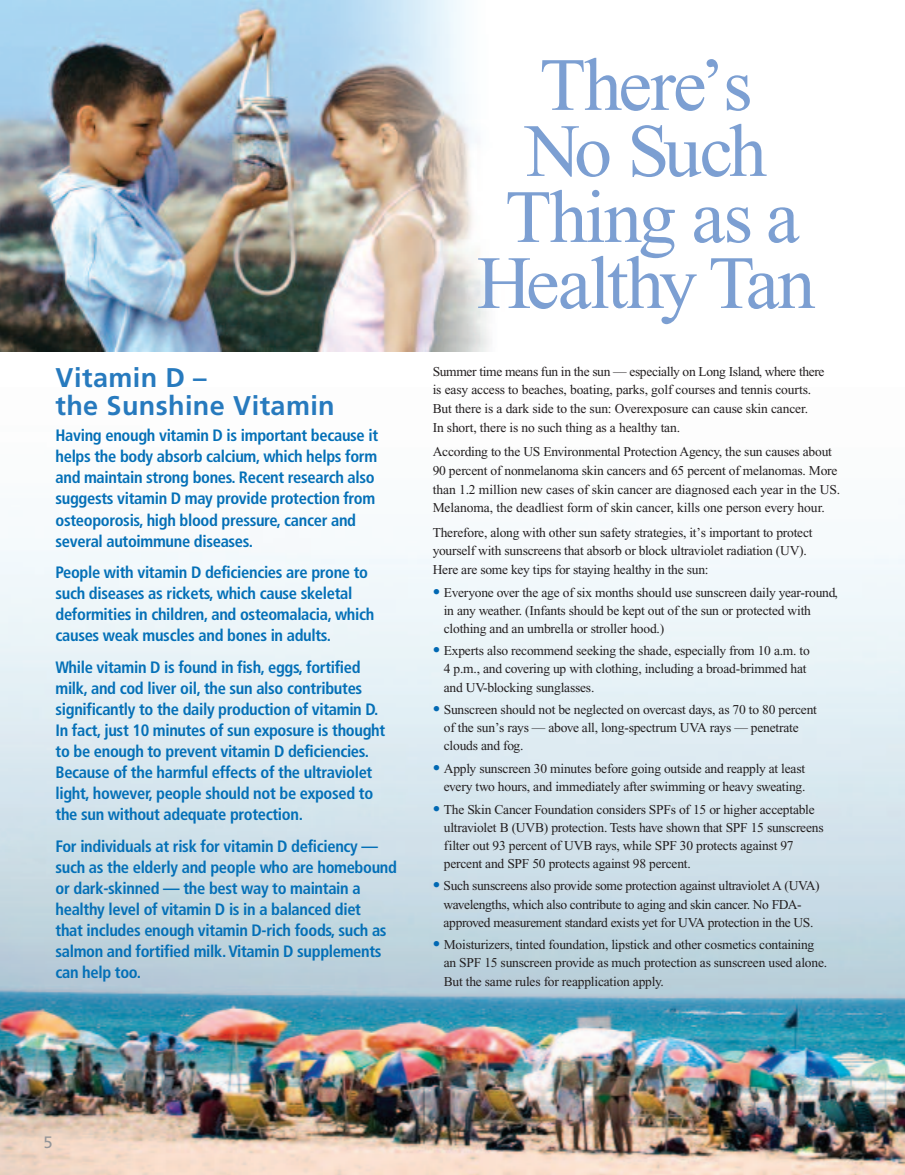
<style>
.page{position:relative;width:905px;height:1175px;background:#fff}
.page>*{position:absolute;margin:0;border:0;box-sizing:border-box;transform-origin:0 0}
.t1{font:75px/66px "Times New Roman";letter-spacing:-.03em;color:#7c9fd2;text-align:center}
.t2{font:700 27px/28.5px "Frutiger";letter-spacing:.015em;color:#277abe}
.t3{font:700 condensed 16.5px/21px "Frutiger";letter-spacing:-.02em;color:#0470b7}
.t4{font:16.5px "Frutiger";color:#939598}
.t5{font:13.5px/18.1px "Times New Roman";letter-spacing:-.015em;color:#231f20}
.s1{font-family:"Helvetica Neue LT Std";font-size:15px;color:#0168b3}
</style>
<div class="page">
<img style="left:0;top:550px;width:904px;height:624px">
<img style="left:0;top:0;width:489px;height:352px">
<h2 class="t2" style="left:56px;top:365px;width:281px">Vitamin D –<br>the Sunshine Vitamin</h2>
<p class="t3" style="left:56px;top:426px;width:324px">Having enough vitamin D is important because it helps the body absorb calcium, which helps form and maintain strong bones. Recent research also suggests vitamin D may provide protection from osteoporosis, high blood pressure, cancer and several autoimmune diseases.</p>
<p class="t3" style="left:56px;top:563px;width:320px">People with vitamin D deficiencies are prone to such diseases as rickets, which cause skeletal deformities in children, and osteomalacia, which causes weak muscles and bones in adults.</p>
<p class="t3" style="left:56px;top:658px;width:331px">While vitamin D is found in fish, eggs, fortified milk, and cod liver oil, the sun also contributes significantly to the daily production of vitamin D.<br>In fact, just 10 minutes of sun exposure is thought to be enough to prevent vitamin D deficiencies.<br>Because of the harmful effects of the ultraviolet light, however, people should not be exposed to the sun without adequate protection.</p>
<p class="t3" style="left:56px;top:837px;width:343px">For individuals at risk for vitamin D deficiency — such as the elderly and people who are homebound or dark-skinned — the best way to maintain a healthy level of vitamin D is in a balanced diet<br>that includes enough vitamin D-rich foods, such as salmon and fortified milk.Vitamin D supplements can help too.</p>
<h1 class="t1" style="left:476px;top:59px;width:340px">There’s<br>No Such<br>Thing as a<br>Healthy Tan</h1>
<p class="t5" style="left:432px;top:363px;width:393px;line-height:18.8px">Summer time means fun in the sun — especially on Long Island, where there is easy access to beaches, boating, parks, golf courses and tennis courts.<br>But there is a dark side to the sun: Overexposure can cause skin cancer.<br>In short, there is no such thing as a healthy tan.</p>
<p class="t5" style="left:432px;top:443px;width:409px;line-height:18.8px">According to the US Environmental Protection Agency, the sun causes about 90 percent of nonmelanoma skin cancers and 65 percent of melanomas. More than 1.2 million new cases of skin cancer are diagnosed each year in the US.<br>Melanoma, the deadliest form of skin cancer, kills one person every hour.</p>
<p class="t5" style="left:432px;top:524px;width:381px;line-height:18.8px">Therefore, along with other sun safety strategies, it’s important to protect yourself with sunscreens that absorb or block ultraviolet radiation (UV).<br>Here are some key tips for staying healthy in the sun:</p>
<p class="t5" style="left:444px;top:584px;width:395px;text-indent:-11px"><span class="s1">•</span> Everyone over the age of six months should use sunscreen daily year-round, in any weather. (Infants should be kept out of the sun or protected with clothing and an umbrella or stroller hood.)</p>
<p class="t5" style="left:444px;top:643px;width:367px;text-indent:-11px"><span class="s1">•</span> Experts also recommend seeking the shade, especially from 10 a.m. to<br>4 p.m., and covering up with clothing, including a broad-brimmed hat and UV-blocking sunglasses.</p>
<p class="t5" style="left:444px;top:701px;width:375px;text-indent:-11px"><span class="s1">•</span> Sunscreen should not be neglected on overcast days, as 70 to 80 percent of the sun’s rays — above all, long-spectrum UVA rays — penetrate clouds and fog.</p>
<p class="t5" style="left:432px;top:760px;width:374px;text-align:right"><span class="s1">•</span> Apply sunscreen 30 minutes before going outside and reapply at least every two hours, and immediately after swimming or heavy sweating.</p>
<p class="t5" style="left:444px;top:801px;width:381px;text-indent:-11px"><span class="s1">•</span> The Skin Cancer Foundation considers SPFs of 15 or higher acceptable ultraviolet B (UVB) protection. Tests have shown that SPF 15 sunscreens filter out 93 percent of UVB rays, while SPF 30 protects against 97 percent and SPF 50 protects against 98 percent.</p>
<p class="t5" style="left:432px;top:878px;width:388px;text-align:center"><span class="s1">•</span> Such sunscreens also provide some protection against ultraviolet A (UVA) wavelengths, which also contribute to aging and skin cancer. No FDA&shy;approved measurement standard exists yet for UVA protection in the US.</p>
<p class="t5" style="left:444px;top:937px;width:385px;text-indent:-11px"><span class="s1">•</span> Moisturizers, tinted foundation, lipstick and other cosmetics containing an SPF 15 sunscreen provide as much protection as sunscreen used alone.<br>But the same rules for reapplication apply.</p>
<p class="t4" style="left:43px;top:1136px;width:11px">5</p>
</div>
